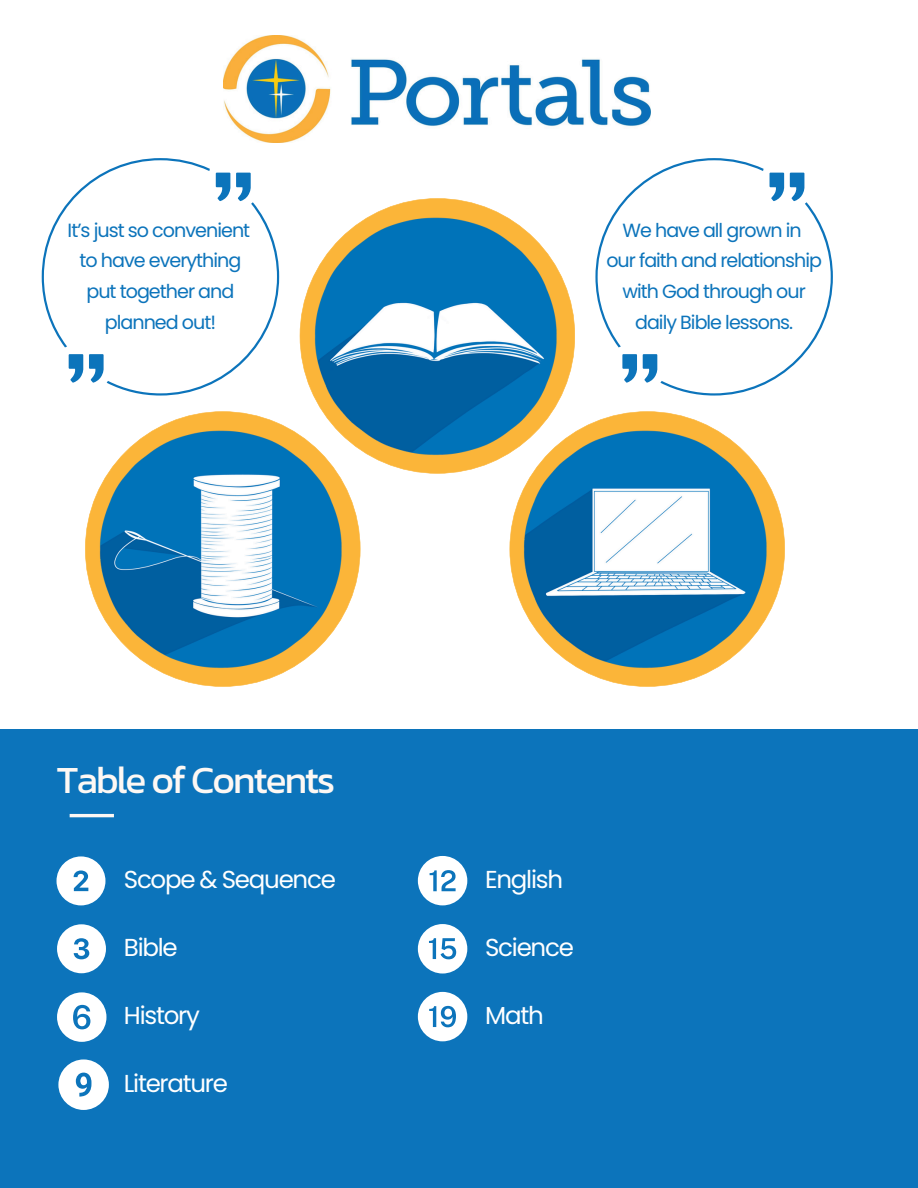
<style>
.page{position:relative;width:918px;height:1188px;background:#0c74bb}
.page>*{position:absolute;margin:0;border:0;box-sizing:border-box;transform-origin:0 0}
.t1{font:39px "Kanit";letter-spacing:-.05em;color:#fdf8f4}
.t2{font:24.45px "Poppins";letter-spacing:-.05em;color:#fff}
.t3{font:19.2px/30.6px "Poppins";letter-spacing:-.05em;color:#0c74bb;text-align:center}
.t4{font:19.05px/30.6px "Poppins";letter-spacing:-.05em;color:#0c74bb;text-align:center}
</style>
<div class="page">
<div style="left:0;top:0;width:918px;height:729px;background:#fff"></div>
<hr style="left:70px;top:814px;width:44px;height:3px;background:#fdf8f4">
<svg style="left:57px;top:856px;width:48px;height:49px"></svg>
<img style="left:223px;top:36px;width:428px;height:107px">
<svg style="left:510px;top:411px;width:275px;height:276px"></svg>
<svg style="left:85px;top:411px;width:275px;height:276px"></svg>
<svg style="left:300px;top:198px;width:275px;height:276px"></svg>
<svg style="left:595px;top:158px;width:238px;height:237px"></svg>
<svg style="left:42px;top:158px;width:237px;height:237px"></svg>
<svg style="left:57px;top:924px;width:49px;height:49px"></svg>
<svg style="left:418px;top:992px;width:49px;height:49px"></svg>
<svg style="left:57px;top:992px;width:49px;height:50px"></svg>
<svg style="left:418px;top:924px;width:49px;height:50px"></svg>
<svg style="left:58px;top:1059px;width:51px;height:51px"></svg>
<svg style="left:418px;top:856px;width:49px;height:49px"></svg>
<p class="t3" style="left:68px;top:215px;width:184px">It’s just so convenient</p>
<p class="t3" style="left:79px;top:245px;width:164px">to have everything put together and planned out!</p>
<p class="t4" style="left:623px;top:215px;width:181px">We have all grown in</p>
<p class="t4" style="left:606px;top:245px;width:217px">our faith and relationship with God through our daily Bible lessons.</p>
<p class="t1" style="left:57px;top:750px;width:280px">Table of Contents</p>
<p class="t2" style="left:124px;top:862px;width:214px">Scope &amp; Sequence</p>
<h1 class="t2" style="left:124px;top:930px;width:55px">Bible</h1>
<p class="t2" style="left:124px;top:998px;width:77px">History</p>
<p class="t2" style="left:124px;top:1066px;width:106px">Literature</p>
<p class="t2" style="left:485px;top:862px;width:79px">English</p>
<p class="t2" style="left:485px;top:930px;width:90px">Science</p>
<p class="t2" style="left:485px;top:998px;width:60px">Math</p>
</div>
